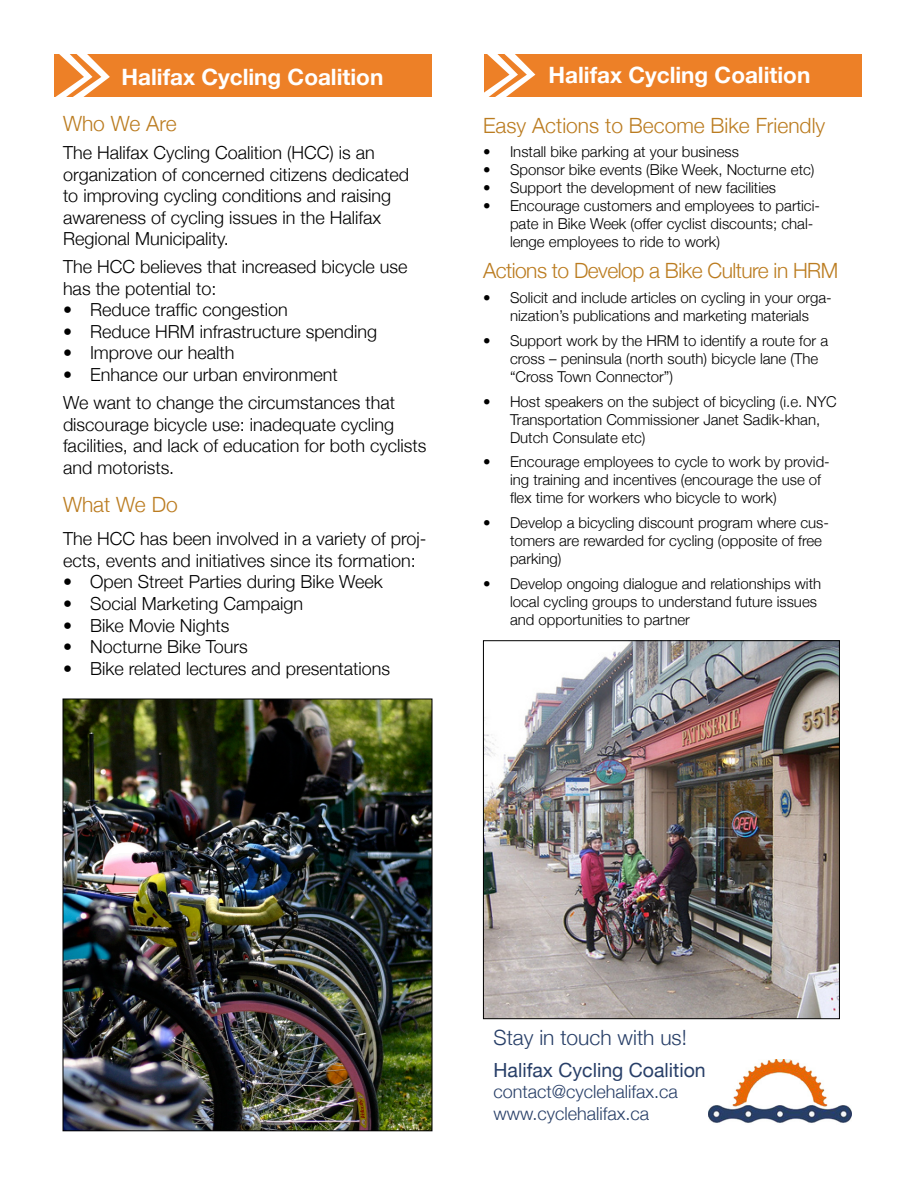
<style>
.page{position:relative;width:918px;height:1188px;background:#fff}
.page>*{position:absolute;margin:0;border:0;box-sizing:border-box;transform-origin:0 0}
.t1{font:700 22.5px "Helvetica Neue";color:#fff}
.t2{font:300 21px "Helvetica Neue";color:#bb7c20}
.t3{font:300 21px "Helvetica Neue";letter-spacing:-.025em;color:#bb7c20}
.t4{font:300 21px "Helvetica Neue";color:#283f68}
.t5{font:19.5px "Helvetica Neue";color:#283f68}
.t6{font:300 18px/21.6px "Helvetica Neue";color:#000}
.t7{font:300 18px/21.6px "Helvetica Neue";color:#283f68}
.t8{font:300 15px/18px "Helvetica Neue";color:#000}
</style>
<div class="page">
<div style="left:54px;top:54px;width:378px;height:43px;background:#ed8027"></div>
<div style="left:484px;top:54px;width:378px;height:43px;background:#ed8027"></div>
<svg style="left:55px;top:54px;width:55px;height:43px"></svg>
<svg style="left:484px;top:54px;width:51px;height:43px"></svg>
<img style="left:65px;top:701px;width:365px;height:428px">
<img style="left:485px;top:643px;width:353px;height:374px">
<div style="left:483px;top:641px;width:357px;height:378px;border:1px solid #000"></div>
<img style="left:708px;top:1059px;width:144px;height:64px">
<p class="t1" style="left:122px;top:63px;width:263px">Halifax Cycling Coalition</p>
<p class="t1" style="left:549px;top:61px;width:263px">Halifax Cycling Coalition</p>
<p class="t2" style="left:63px;top:111px;width:115px">Who We Are</p>
<p class="t6" style="left:63px;top:141px;width:348px">The Halifax Cycling Coalition (HCC) is an organization of concerned citizens dedicated to improving cycling conditions and raising awareness of cycling issues in the Halifax Regional Municipality.</p>
<p class="t6" style="left:63px;top:255px;width:346px">The HCC believes that increased bicycle use has the potential to:</p>
<p class="t6" style="left:63px;top:299px;width:226px">• Reduce traffic congestion</p>
<p class="t6" style="left:63px;top:320px;width:316px">• Reduce HRM infrastructure spending</p>
<p class="t6" style="left:63px;top:342px;width:173px">• Improve our health</p>
<p class="t6" style="left:63px;top:363px;width:276px">• Enhance our urban environment</p>
<p class="t6" style="left:63px;top:392px;width:365px">We want to change the circumstances that discourage bicycle use: inadequate cycling facilities, and lack of education for both cyclists and motorists.</p>
<p class="t2" style="left:63px;top:491px;width:116px">What We Do</p>
<p class="t6" style="left:63px;top:528px;width:365px">The HCC has been involved in a variety of proj&shy;ects, events and initiatives since its formation:</p>
<p class="t6" style="left:63px;top:571px;width:321px">• Open Street Parties during Bike Week</p>
<p class="t6" style="left:63px;top:592px;width:242px">• Social Marketing Campaign</p>
<p class="t6" style="left:63px;top:614px;width:168px">• Bike Movie Nights</p>
<p class="t6" style="left:63px;top:636px;width:186px">• Nocturne Bike Tours</p>
<p class="t6" style="left:63px;top:657px;width:329px">• Bike related lectures and presentations</p>
<p class="t2" style="left:483px;top:112px;width:344px">Easy Actions to Become Bike Friendly</p>
<p class="t8" style="left:483px;top:142px;width:257px">• Install bike parking at your business</p>
<p class="t8" style="left:483px;top:160px;width:333px">• Sponsor bike events (Bike Week, Nocturne etc)</p>
<p class="t8" style="left:483px;top:178px;width:295px">• Support the development of new facilities</p>
<p class="t8" style="left:510px;top:196px;width:312px;text-indent:-27px">• Encourage customers and employees to partici&shy;pate in Bike Week (offer cyclist discounts; chal&shy;lenge employees to ride to work)</p>
<p class="t3" style="left:483px;top:258px;width:357px">Actions to Develop a Bike Culture in HRM</p>
<p class="t8" style="left:483px;top:289px;width:350px;text-align:center">• Solicit and include articles on cycling in your orga&shy;nization’s publications and marketing materials</p>
<p class="t8" style="left:510px;top:331px;width:320px;text-indent:-27px">• Support work by the HRM to identify a route for a cross – peninsula (north south) bicycle lane (The “Cross Town Connector”)</p>
<p class="t8" style="left:510px;top:392px;width:328px;text-indent:-27px">• Host speakers on the subject of bicycling (i.e. NYC<br>Transportation Commissioner Janet Sadik-khan,<br>Dutch Consulate etc)</p>
<p class="t8" style="left:510px;top:453px;width:321px;text-indent:-27px">• Encourage employees to cycle to work by provid&shy;ing training and incentives (encourage the use of flex time for workers who bicycle to work)</p>
<p class="t8" style="left:510px;top:514px;width:320px;text-indent:-27px">• Develop a bicycling discount program where cus&shy;tomers are rewarded for cycling (opposite of free parking)</p>
<p class="t8" style="left:510px;top:574px;width:313px;text-indent:-27px">• Develop ongoing dialogue and relationships with local cycling groups to understand future issues and opportunities to partner</p>
<p class="t4" style="left:494px;top:1024px;width:195px">Stay in touch with us!</p>
<p class="t5" style="left:494px;top:1058px;width:214px">Halifax Cycling Coalition</p>
<p class="t7" style="left:494px;top:1081px;width:186px">contact@cyclehalifax.ca www.cyclehalifax.ca</p>
</div>
